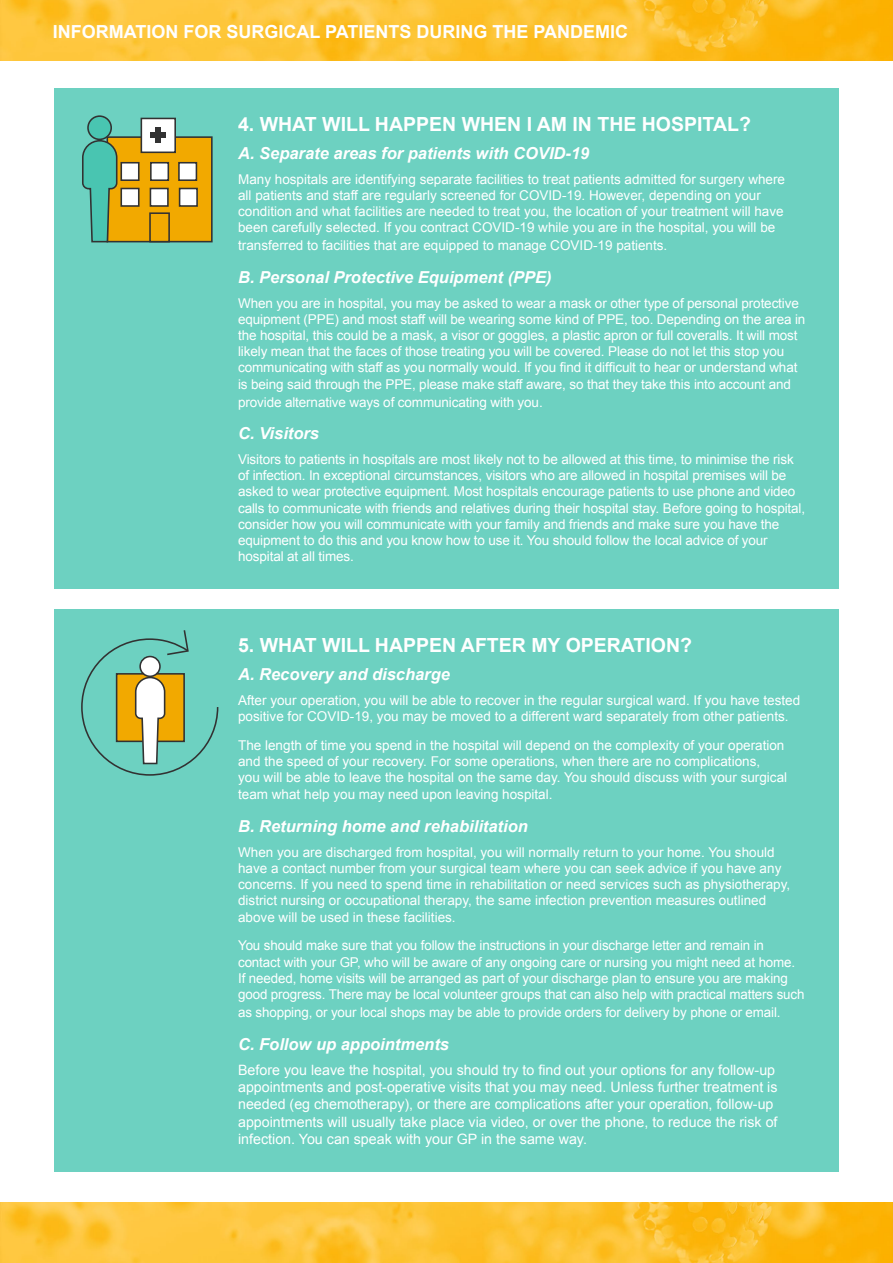
<style>
.page{position:relative;width:893px;height:1263px;background:#fff}
.page>*{position:absolute;margin:0;border:0;box-sizing:border-box;transform-origin:0 0}
.t1{font:700 19.5px "Arial";color:#fff}
.t2{font:700 18px "Arial";color:#fff}
.t3{font:italic 700 16.5px "Arial";color:#fff}
.t4{font:14.25px/17.1px "Arial";color:#fff}
.t5{font:13.5px/16.2px "Arial";letter-spacing:-.01em;color:#fff}
</style>
<div class="page">
<div style="left:54px;top:88px;width:785px;height:501px;background:#6dd1c1"></div>
<div style="left:54px;top:609px;width:785px;height:563px;background:#6dd1c1"></div>
<div style="left:107px;top:136px;width:106px;height:106px;background:#f2a900;border:2px solid #323232"></div>
<div style="left:149px;top:212px;width:21px;height:30px;background:#f2a900;border:2px solid #323232"></div>
<div style="left:141px;top:118px;width:35px;height:35px;background:#fff;border:2px solid #323232"></div>
<div style="left:150px;top:132px;width:16px;height:5px;background:#323232"></div>
<div style="left:155px;top:127px;width:6px;height:16px;background:#323232"></div>
<div style="left:150px;top:162px;width:19px;height:19px;background:#fff;border:2px solid #323232"></div>
<div style="left:178px;top:162px;width:19px;height:19px;background:#fff;border:2px solid #323232"></div>
<div style="left:120px;top:162px;width:20px;height:19px;background:#fff;border:2px solid #323232"></div>
<div style="left:150px;top:188px;width:19px;height:19px;background:#fff;border:2px solid #323232"></div>
<div style="left:179px;top:188px;width:19px;height:19px;background:#fff;border:2px solid #323232"></div>
<div style="left:120px;top:188px;width:20px;height:19px;background:#fff;border:2px solid #323232"></div>
<svg style="left:82px;top:141px;width:36px;height:102px"></svg>
<div style="left:88px;top:116px;width:23px;height:23px;background:#49c5b1;border-radius:50%"></div>
<div style="left:87px;top:115px;width:25px;height:25px;border:2px solid #323232;border-radius:50%"></div>
<svg style="left:81px;top:630px;width:138px;height:146px"></svg>
<img style="left:0;top:0;width:893px;height:61px">
<img style="left:0;top:1202px;width:893px;height:61px">
<p class="t2" style="left:53px;top:20px;width:577px">INFORMATION FOR SURGICAL PATIENTS DURING THE PANDEMIC</p>
<p class="t1" style="left:238px;top:111px;width:514px">4. WHAT WILL HAPPEN WHEN I AM IN THE HOSPITAL?</p>
<p class="t3" style="left:238px;top:143px;width:353px">A. Separate areas for patients with COVID-19</p>
<p class="t5" style="left:238px;top:171px;width:548px">Many hospitals are identifying separate facilities to treat patients admitted for surgery where all patients and staff are regularly screened for COVID-19. However, depending on your condition and what facilities are needed to treat you, the location of your treatment will have been carefully selected. If you contract COVID-19 while you are in the hospital, you will be</p>
<p class="t5" style="left:238px;top:238px;width:431px">transferred to facilities that are equipped to manage COVID-19 patients.</p>
<p class="t3" style="left:238px;top:266px;width:315px">B. Personal Protective Equipment (PPE)</p>
<p class="t5" style="left:238px;top:295px;width:569px">When you are in hospital, you may be asked to wear a mask or other type of personal protective equipment (PPE) and most staff will be wearing some kind of PPE, too. Depending on the area in the hospital, this could be a mask, a visor or goggles, a plastic apron or full coveralls. It will most likely mean that the faces of those treating you will be covered. Please do not let this stop you communicating with staff as you normally would. If you find it difficult to hear or understand what is being said through the PPE, please make staff aware, so that they take this into account and</p>
<p class="t5" style="left:238px;top:394px;width:306px">provide alternative ways of communicating with you.</p>
<p class="t3" style="left:238px;top:423px;width:82px">C. Visitors</p>
<p class="t5" style="left:238px;top:451px;width:568px">Visitors to patients in hospitals are most likely not to be allowed at this time, to minimise the risk of infection. In exceptional circumstances, visitors who are allowed in hospital premises will be asked to wear protective equipment. Most hospitals encourage patients to use phone and video calls to communicate with friends and relatives during their hospital stay. Before going to hospital, consider how you will communicate with your family and friends and make sure you have the equipment to do this and you know how to use it. You should follow the local advice of your hospital at all times.</p>
<p class="t1" style="left:238px;top:632px;width:455px">5. WHAT WILL HAPPEN AFTER MY OPERATION?</p>
<p class="t3" style="left:238px;top:663px;width:213px">A. Recovery and discharge</p>
<p class="t5" style="left:238px;top:692px;width:564px">After your operation, you will be able to recover in the regular surgical ward. If you have tested positive for COVID-19, you may be moved to a different ward separately from other patients.</p>
<p class="t5" style="left:238px;top:737px;width:551px">The length of time you spend in the hospital will depend on the complexity of your operation and the speed of your recovery. For some operations, when there are no complications,<br>you will be able to leave the hospital on the same day. You should discuss with your surgical team what help you may need upon leaving hospital.</p>
<p class="t3" style="left:238px;top:815px;width:291px">B. Returning home and rehabilitation</p>
<p class="t5" style="left:238px;top:844px;width:554px">When you are discharged from hospital, you will normally return to your home. You should have a contact number from your surgical team where you can seek advice if you have any concerns. If you need to spend time in rehabilitation or need services such as physiotherapy, district nursing or occupational therapy, the same infection prevention measures outlined above will be used in these facilities.</p>
<p class="t5" style="left:238px;top:938px;width:568px">You should make sure that you follow the instructions in your discharge letter and remain in contact with your GP, who will be aware of any ongoing care or nursing you might need at home.<br>If needed, home visits will be arranged as part of your discharge plan to ensure you are making good progress. There may be local volunteer groups that can also help with practical matters such</p>
<p class="t5" style="left:238px;top:1004px;width:544px">as shopping, or your local shops may be able to provide orders for delivery by phone or email.</p>
<p class="t3" style="left:238px;top:1033px;width:212px">C. Follow up appointments</p>
<p class="t4" style="left:238px;top:1062px;width:541px">Before you leave the hospital, you should try to find out your options for any follow-up appointments and post-operative visits that you may need. Unless further treatment is needed (eg chemotherapy), or there are complications after your operation, follow-up appointments will usually take place via video, or over the phone, to reduce the risk of infection. You can speak with your GP in the same way.</p>
</div>
